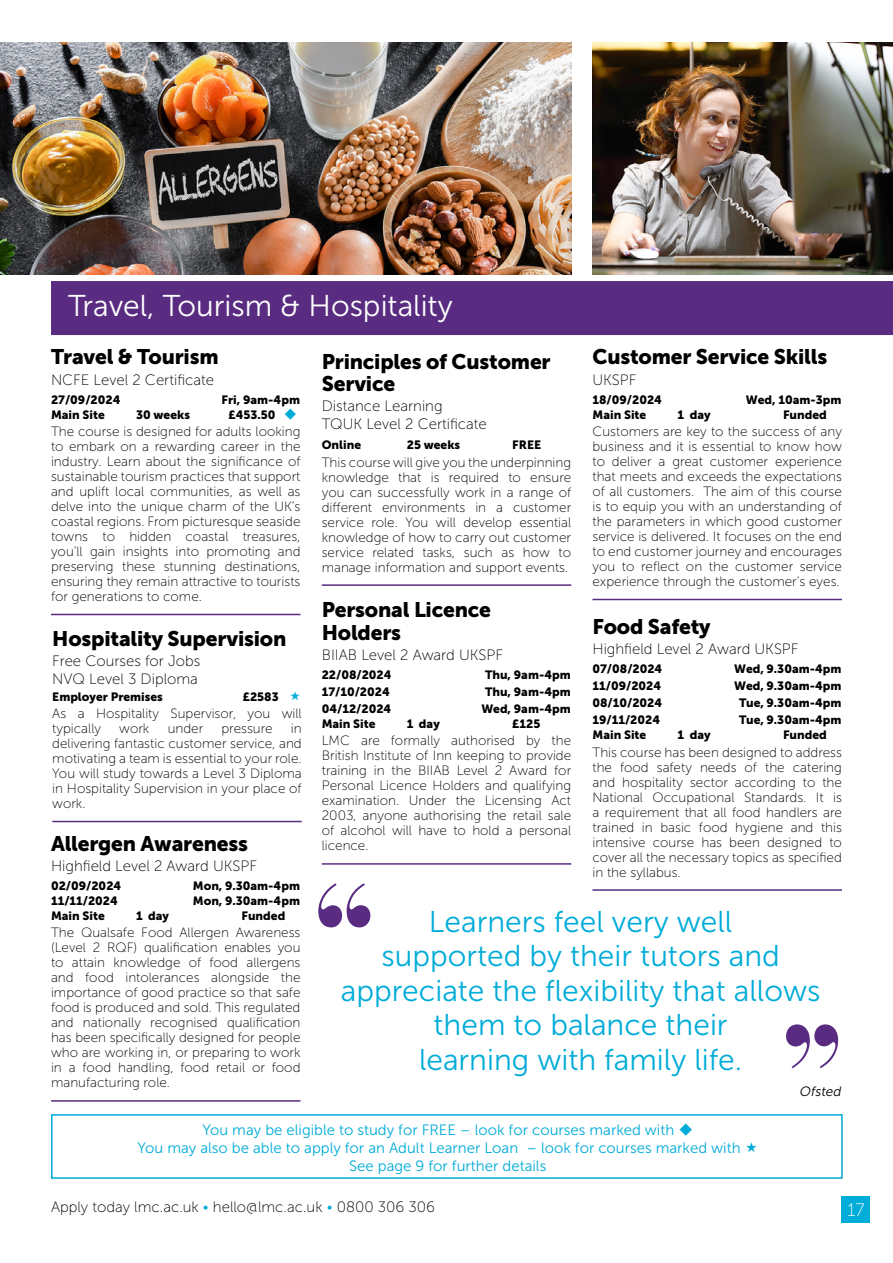
<style>
.page{position:relative;width:893px;height:1263px;background:#fff}
.page>*{position:absolute;margin:0;border:0;box-sizing:border-box;transform-origin:0 0}
.t1{font:700 153px "Bodoni MT Condensed";color:#592c82}
.t2{font:30px/34.5px "Museo Sans 300";color:#00acd8;text-align:center}
.t3{font:30px "Museo Sans 300";color:#fff}
.t4{font:21px/22.5px "Museo Sans 900";letter-spacing:-.01em;color:#000}
.t5{font:18px "Museo Sans 100";color:#fff}
.t6{font:15px/18px "Museo Sans 100";color:#000}
.t7{font:15px "Museo Sans 300";color:#00acd8}
.t8{font:13.5px/15px "Museo Sans 100";color:#000;text-align:justify}
.t9{font:italic 13.5px "Museo Sans 300";color:#000}
.t10{font:12px "Museo Sans 900";color:#000}
.s1{color:#00acd8}
</style>
<div class="page">
<div style="left:841px;top:1196px;width:29px;height:26px;background:#00acd8"></div>
<div style="left:51px;top:281px;width:842px;height:54px;background:#592c82"></div>
<img style="left:0;top:43px;width:571px;height:231px">
<hr style="left:51px;top:614px;width:249px;height:1px;background:#592c82">
<hr style="left:322px;top:584px;width:249px;height:2px;background:#592c82">
<hr style="left:592px;top:599px;width:250px;height:1px;background:#592c82">
<img style="left:592px;top:43px;width:301px;height:231px">
<hr style="left:52px;top:821px;width:250px;height:1px;background:#592c82">
<hr style="left:322px;top:863px;width:249px;height:2px;background:#592c82">
<hr style="left:592px;top:889px;width:250px;height:2px;background:#592c82">
<hr style="left:51px;top:1100px;width:249px;height:2px;background:#592c82">
<div style="left:51px;top:1114px;width:792px;height:65px;border:2px solid #00acd8"></div>
<h2 class="t3" style="left:68px;top:289px;width:386px">Travel, Tourism &amp; Hospitality</h2>
<h3 class="t4" style="left:51px;top:346px;width:169px">Travel &amp; Tourism</h3>
<p class="t6" style="left:51px;top:371px;width:165px">NCFE Level 2 Certificate</p>
<p class="t10" style="left:51px;top:393px;width:71px">27/09/2024</p>
<p class="t10" style="left:222px;top:393px;width:80px">Fri, 9am-4pm</p>
<p class="t10" style="left:51px;top:408px;width:55px">Main Site</p>
<p class="t10" style="left:136px;top:408px;width:55px">30 weeks</p>
<p class="t10" style="left:228px;top:408px;width:70px">£453.50 <span class="s1">◆</span></p>
<p class="t8" style="left:51px;top:424px;width:251px">The course is designed for adults looking to embark on a rewarding career in the industry. Learn about the significance of sustainable tourism practices that support and uplift local communities, as well as delve into the unique charm of the UK’s coastal regions. From picturesque seaside towns to hidden coastal treasures, you’ll gain insights into promoting and preserving these stunning destinations, ensuring they remain attractive to tourists for generations to come.</p>
<h3 class="t4" style="left:592px;top:346px;width:236px">Customer Service Skills</h3>
<p class="t6" style="left:592px;top:371px;width:45px">UKSPF</p>
<p class="t10" style="left:592px;top:393px;width:71px">18/09/2024</p>
<p class="t10" style="left:746px;top:393px;width:97px">Wed, 10am-3pm</p>
<p class="t10" style="left:592px;top:408px;width:55px">Main Site</p>
<p class="t10" style="left:677px;top:408px;width:35px">1 day</p>
<p class="t10" style="left:783px;top:408px;width:45px">Funded</p>
<p class="t8" style="left:592px;top:424px;width:251px">Customers are key to the success of any business and it is essential to know how to deliver a great customer experience that meets and exceeds the expectations of all customers. The aim of this course is to equip you with an understanding of the parameters in which good customer service is delivered. It focuses on the end to end customer journey and encourages you to reflect on the customer service experience through the customer’s eyes.</p>
<h3 class="t4" style="left:322px;top:350px;width:230px">Principles of Customer<br>Service</h3>
<p class="t6" style="left:322px;top:397px;width:167px">Distance Learning<br>TQUK Level 2 Certificate</p>
<p class="t10" style="left:322px;top:438px;width:41px">Online</p>
<p class="t10" style="left:407px;top:438px;width:55px">25 weeks</p>
<p class="t10" style="left:512px;top:438px;width:30px">FREE</p>
<p class="t8" style="left:322px;top:455px;width:251px">This course will give you the underpinning knowledge that is required to ensure you can successfully work in a range of different environments in a customer service role. You will develop essential knowledge of how to carry out customer service related tasks, such as how to manage information and support events.</p>
<h3 class="t4" style="left:322px;top:598px;width:171px">Personal Licence<br>Holders</h3>
<p class="t6" style="left:322px;top:646px;width:183px">BIIAB Level 2 Award UKSPF</p>
<p class="t10" style="left:322px;top:668px;width:71px">22/08/2024</p>
<p class="t10" style="left:485px;top:668px;width:87px">Thu, 9am-4pm</p>
<p class="t10" style="left:322px;top:685px;width:70px">17/10/2024</p>
<p class="t10" style="left:485px;top:685px;width:87px">Thu, 9am-4pm</p>
<p class="t10" style="left:322px;top:702px;width:71px">04/12/2024</p>
<p class="t10" style="left:481px;top:702px;width:91px">Wed, 9am-4pm</p>
<p class="t10" style="left:322px;top:717px;width:55px">Main Site</p>
<p class="t10" style="left:407px;top:717px;width:35px">1 day</p>
<p class="t10" style="left:512px;top:717px;width:30px">£125</p>
<p class="t8" style="left:322px;top:733px;width:251px">LMC are formally authorised by the British Institute of Inn keeping to provide training in the BIIAB Level 2 Award for Personal Licence Holders and qualifying examination. Under the Licensing Act 2003, anyone authorising the retail sale of alcohol will have to hold a personal licence.</p>
<h3 class="t4" style="left:592px;top:615px;width:120px">Food Safety</h3>
<p class="t6" style="left:592px;top:640px;width:207px">Highfield Level 2 Award UKSPF</p>
<p class="t10" style="left:592px;top:662px;width:71px">07/08/2024</p>
<p class="t10" style="left:734px;top:662px;width:109px">Wed, 9.30am-4pm</p>
<p class="t10" style="left:592px;top:679px;width:70px">11/09/2024</p>
<p class="t10" style="left:734px;top:679px;width:109px">Wed, 9.30am-4pm</p>
<p class="t10" style="left:592px;top:696px;width:71px">08/10/2024</p>
<p class="t10" style="left:739px;top:696px;width:104px">Tue, 9.30am-4pm</p>
<p class="t10" style="left:592px;top:713px;width:69px">19/11/2024</p>
<p class="t10" style="left:739px;top:713px;width:104px">Tue, 9.30am-4pm</p>
<p class="t10" style="left:592px;top:728px;width:55px">Main Site</p>
<p class="t10" style="left:677px;top:728px;width:35px">1 day</p>
<p class="t10" style="left:783px;top:728px;width:45px">Funded</p>
<p class="t8" style="left:592px;top:744px;width:251px">This course has been designed to address the food safety needs of the catering and hospitality sector according to the National Occupational Standards. It is a requirement that all food handlers are trained in basic food hygiene and this intensive course has been designed to cover all the necessary topics as specified in the syllabus.</p>
<h3 class="t4" style="left:52px;top:627px;width:236px">Hospitality Supervision</h3>
<p class="t6" style="left:52px;top:652px;width:150px">Free Courses for Jobs<br>NVQ Level 3 Diploma</p>
<p class="t10" style="left:52px;top:690px;width:112px">Employer Premises</p>
<p class="t10" style="left:243px;top:690px;width:38px">£2583</p>
<p class="t8" style="left:52px;top:706px;width:251px">As a Hospitality Supervisor, you will typically</p>
<p class="t8" style="left:52px;top:721px;width:251px;text-indent:239px">in delivering fantastic customer service, and motivating a team is essential to your role.<br>You will study towards a Level 3 Diploma in Hospitality Supervision in your place of work.</p>
<p class="t8" style="left:119px;top:721px;width:32px">work</p>
<p class="t8" style="left:168px;top:721px;width:37px">under</p>
<p class="t8" style="left:221px;top:721px;width:53px">pressure</p>
<h3 class="t4" style="left:51px;top:832px;width:198px">Allergen Awareness</h3>
<p class="t6" style="left:51px;top:857px;width:207px">Highfield Level 2 Award UKSPF</p>
<p class="t10" style="left:51px;top:879px;width:72px">02/09/2024</p>
<p class="t10" style="left:193px;top:879px;width:109px">Mon, 9.30am-4pm</p>
<p class="t10" style="left:51px;top:894px;width:68px">11/11/2024</p>
<p class="t10" style="left:193px;top:894px;width:109px">Mon, 9.30am-4pm</p>
<p class="t10" style="left:51px;top:909px;width:55px">Main Site</p>
<p class="t10" style="left:136px;top:909px;width:35px">1 day</p>
<p class="t10" style="left:242px;top:909px;width:45px">Funded</p>
<p class="t8" style="left:51px;top:925px;width:251px">The Qualsafe Food Allergen Awareness (Level 2 RQF) qualification enables you to attain knowledge of food allergens and food intolerances alongside the importance of good practice so that safe food is produced and sold. This regulated and nationally recognised qualification has been specifically designed for people who are working in, or preparing to work in a food handling, food retail or food manufacturing role.</p>
<h1 class="t1" style="left:314px;top:841px;width:60px">“</h1>
<h2 class="t2" style="left:341px;top:904px;width:481px">Learners feel very well<br>supported by their tutors and appreciate the flexibility that allows them to balance their<br>learning with family life.</h2>
<h1 class="t1" style="left:782px;top:983px;width:60px">”</h1>
<p class="t9" style="left:799px;top:1084px;width:45px">Ofsted</p>
<p class="t7" style="left:202px;top:1121px;width:492px">You may be eligible to study for FREE – look for courses marked with ◆</p>
<p class="t7" style="left:137px;top:1139px;width:605px">You may also be able to apply for an Adult Learner Loan – look for courses marked with</p>
<p class="t7" style="left:349px;top:1157px;width:199px">See page 9 for further details</p>
<p class="t6" style="left:51px;top:1198px;width:386px">Apply today lmc.ac.uk <span class="s1">•</span> hello@lmc.ac.uk <span class="s1">•</span> 0800 306 306</p>
<h3 class="t5" style="left:847px;top:1200px;width:19px">17</h3>
</div>
